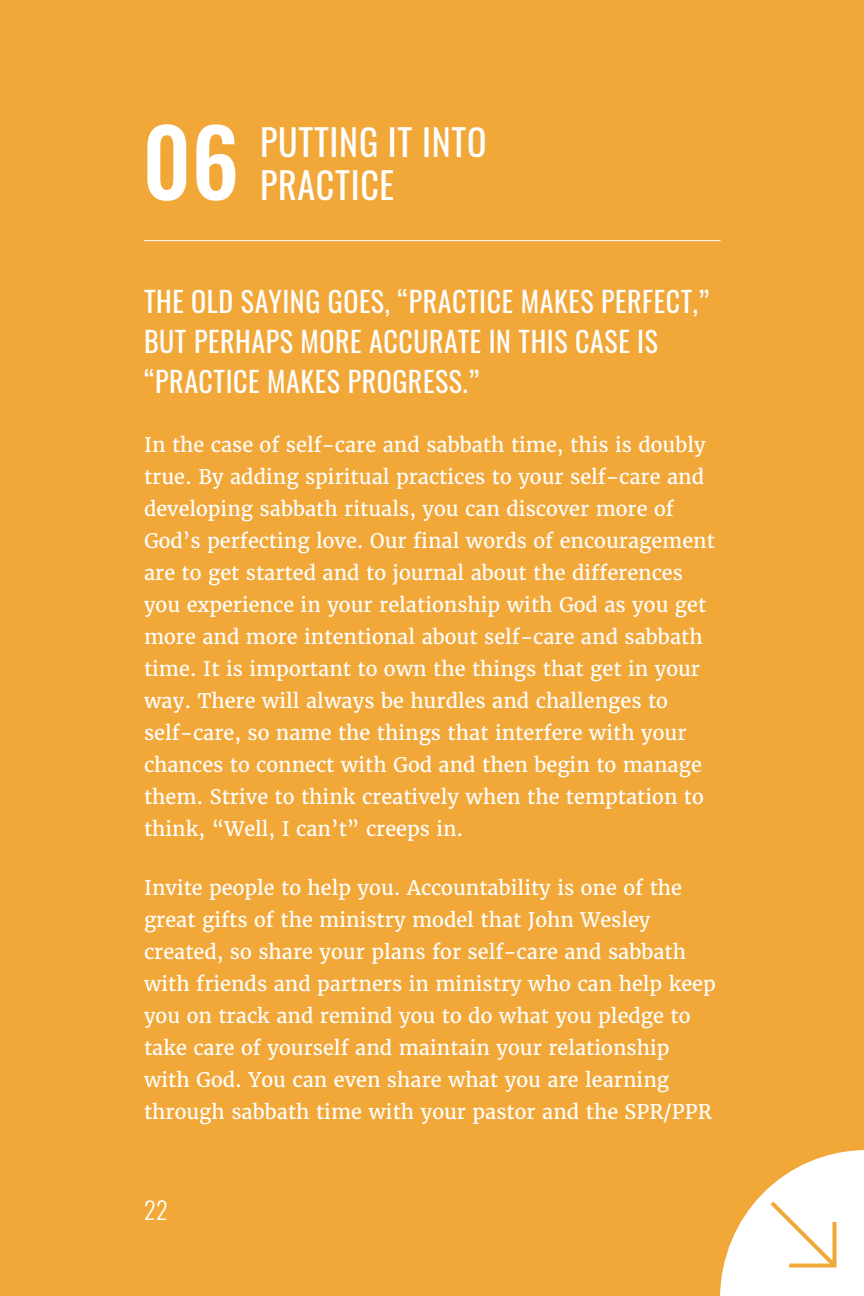
<style>
.page{position:relative;width:864px;height:1296px;background:#f2a839}
.page>*{position:absolute;margin:0;border:0;box-sizing:border-box;transform-origin:0 0}
.t1{font:500 92px "Oswald";color:#fff}
.t2{font:36px "Oswald";letter-spacing:.02em;color:#fff}
.t3{font:28px/40px "Oswald";letter-spacing:.02em;color:#fff}
.t4{font:300 24px "Oswald";color:#fff}
.t5{font:20px/32px "Merriweather";color:#fff}
</style>
<div class="page">
<svg style="left:720px;top:1150px;width:144px;height:146px"></svg>
<hr style="left:144px;top:240px;width:577px;height:1px;background:#fff">
<h1 class="t1" style="left:142px;top:80px;width:99px">06</h1>
<h2 class="t2" style="left:260px;top:110px;width:228px">PUTTING IT INTO</h2>
<h2 class="t2" style="left:260px;top:153px;width:136px">PRACTICE</h2>
<h3 class="t3" style="left:144px;top:279px;width:567px">THE OLD SAYING GOES, “PRACTICE MAKES PERFECT,”<br>BUT PERHAPS MORE ACCURATE IN THIS CASE IS “PRACTICE MAKES PROGRESS.”</h3>
<p class="t5" style="left:144px;top:429px;width:573px">In the case of self-care and sabbath time, this is doubly true. By adding spiritual practices to your self-care and developing sabbath rituals, you can discover more of God’s perfecting love. Our final words of encouragement are to get started and to journal about the differences you experience in your relationship with God as you get more and more intentional about self-care and sabbath time. It is important to own the things that get in your way. There will always be hurdles and challenges to self-care, so name the things that interfere with your chances to connect with God and then begin to manage them. Strive to think creatively when the temptation to think, “Well, I can’t” creeps in.</p>
<p class="t5" style="left:144px;top:872px;width:573px">Invite people to help you. Accountability is one of the great gifts of the ministry model that John Wesley created, so share your plans for self-care and sabbath with friends and partners in ministry who can help keep you on track and remind you to do what you pledge to take care of yourself and maintain your relationship with God. You can even share what you are learning through sabbath time with your pastor and the SPR/PPR</p>
<p class="t4" style="left:144px;top:1189px;width:25px">22</p>
</div>
